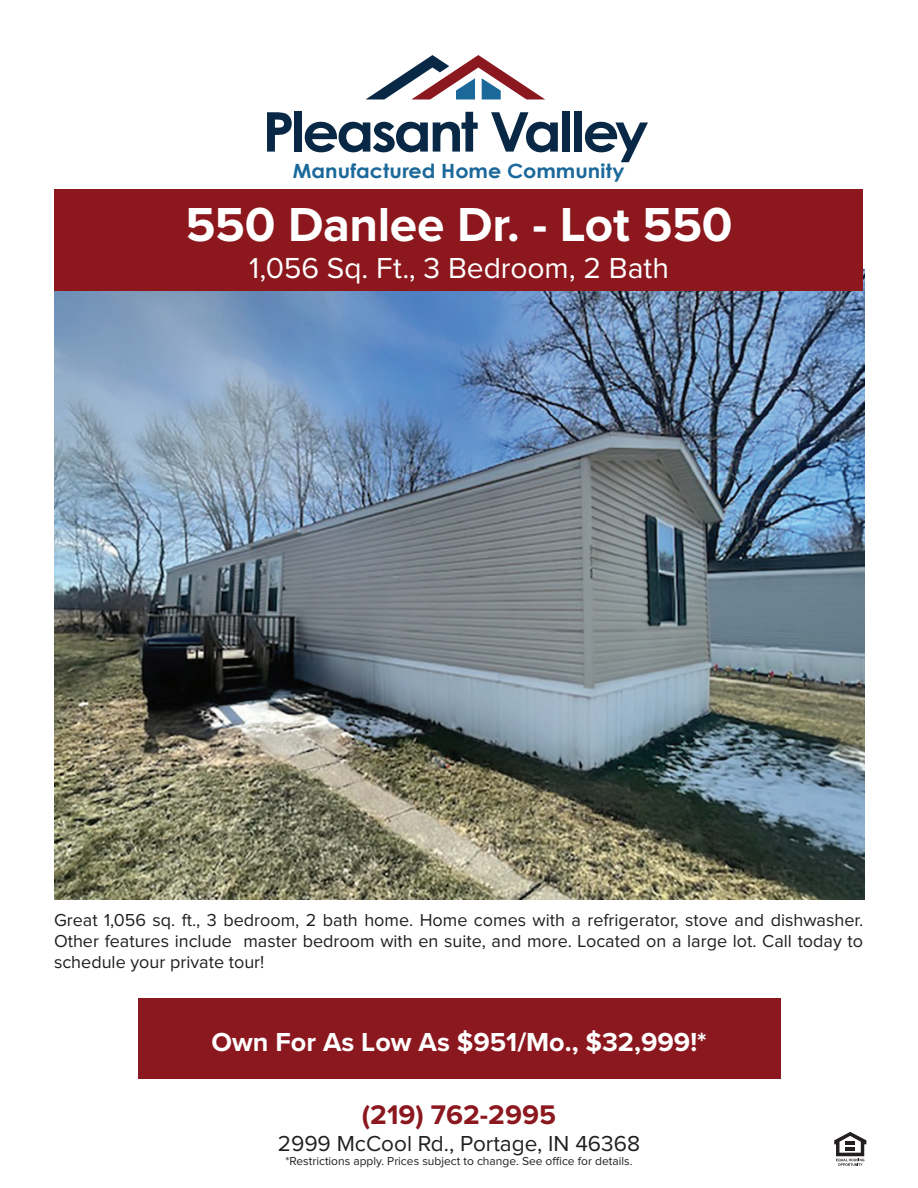
<style>
.page{position:relative;width:918px;height:1188px;background:#fff}
.page>*{position:absolute;margin:0;border:0;box-sizing:border-box;transform-origin:0 0}
.t1{font:700 54.75px "Century Gothic";letter-spacing:-.05em;color:#082846;scale:1.06 1}
.t2{font:700 49.5px "Proxima Nova";letter-spacing:-.01em;color:#fff}
.t3{font:30px "Proxima Nova";letter-spacing:-.005em;color:#fff}
.t4{font:700 27.9px "Proxima Nova";color:#8c181f}
.t5{font:700 27px "Proxima Nova";color:#fff}
.t6{font:22.5px "Proxima Nova";color:#231f20}
.t7{font:700 19.65px "Century Gothic";color:#1b689a;scale:1.06 1}
.t8{font:18px/21px "Proxima Nova";color:#231f20;text-align:justify}
.t9{font:12px "Proxima Nova";color:#231f20}
</style>
<div class="page">
<img style="left:55px;top:269px;width:809px;height:631px">
<div style="left:55px;top:189px;width:808px;height:102px;background:#8c181e"></div>
<svg style="left:366px;top:55px;width:179px;height:44px"></svg>
<svg style="left:834px;top:1132px;width:32px;height:34px"></svg>
<div style="left:138px;top:999px;width:642px;height:80px;background:#8c181f"></div>
<h1 class="t1" style="left:262px;top:90px;width:366px">Pleasant Valley</h1>
<p class="t7" style="left:293px;top:156px;width:315px">Manufactured Home Community</p>
<h2 class="t2" style="left:185px;top:196px;width:549px">550 Danlee Dr. - Lot 550</h2>
<h3 class="t3" style="left:249px;top:254px;width:421px">1,056 Sq. Ft., 3 Bedroom, 2 Bath</h3>
<p class="t8" style="left:54px;top:910px;width:811px">Great 1,056 sq. ft., 3 bedroom, 2 bath home. Home comes with a refrigerator, stove and dishwasher.<br>Other features include master bedroom with en suite, and more. Located on a large lot. Call today to schedule your private tour!</p>
<h3 class="t5" style="left:212px;top:1022px;width:497px">Own For As Low As $951/Mo., $32,999!*</h3>
<h3 class="t4" style="left:362px;top:1099px;width:196px">(219) 762-2995</h3>
<p class="t6" style="left:278px;top:1133px;width:364px">2999 McCool Rd., Portage, IN 46368</p>
<p class="t9" style="left:286px;top:1156px;width:348px">*Restrictions apply. Prices subject to change. See office for details.</p>
</div>
